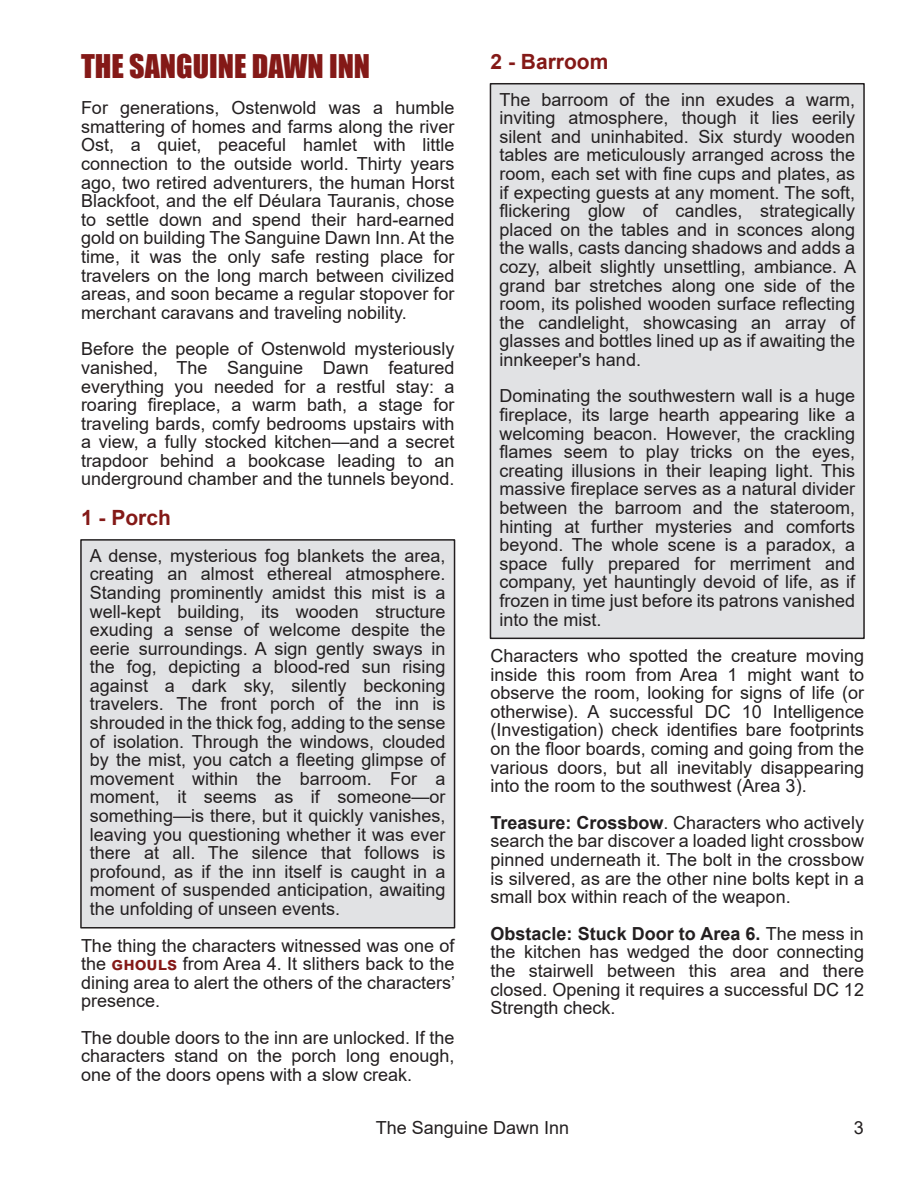
<style>
.page{position:relative;width:918px;height:1188px;background:#fff}
.page>*{position:absolute;margin:0;border:0;box-sizing:border-box;transform-origin:0 0}
.t1{font:30px "Impact";color:#841917}
.t2{font:700 21px "Arial";color:#841917}
.t3{font:18px/18.6px "Arial";color:#231f20;text-align:justify}
.s1{font-weight:700}
</style>
<div class="page">
<div style="left:80px;top:539px;width:375px;height:390px;background:#e1e2e4;border:2px solid #231f20"></div>
<div style="left:490px;top:83px;width:375px;height:556px;background:#e1e2e4;border:2px solid #231f20"></div>
<h1 class="t1" style="left:81px;top:54px;width:291px">THE SANGUINE DAWN INN</h1>
<p class="t3" style="left:81px;top:100px;width:375px">For generations, Ostenwold was a humble smattering of homes and farms along the river Ost, a quiet, peaceful hamlet with little connection to the outside world. Thirty years ago, two retired adventurers, the human Horst Blackfoot, and the elf Déulara Tauranis, chose to settle down and spend their hard-earned gold on building The Sanguine Dawn Inn. At the time, it was the only safe resting place for travelers on the long march between civilized areas, and soon became a regular stopover for merchant caravans and traveling nobility.</p>
<p class="t3" style="left:81px;top:341px;width:375px">Before the people of Ostenwold mysteriously vanished, The Sanguine Dawn featured everything you needed for a restful stay: a roaring fireplace, a warm bath, a stage for traveling bards, comfy bedrooms upstairs with a view, a fully stocked kitchen—and a secret trapdoor behind a bookcase leading to an underground chamber and the tunnels beyond.</p>
<p class="t2" style="left:81px;top:510px;width:91px">1 - Porch</p>
<p class="t3" style="left:90px;top:548px;width:357px">A dense, mysterious fog blankets the area, creating an almost ethereal atmosphere.<br>Standing prominently amidst this mist is a well-kept building, its wooden structure exuding a sense of welcome despite the eerie surroundings. A sign gently sways in the fog, depicting a blood-red sun rising against a dark sky, silently beckoning travelers. The front porch of the inn is shrouded in the thick fog, adding to the sense of isolation. Through the windows, clouded by the mist, you catch a fleeting glimpse of movement within the barroom. For a moment, it seems as if someone—or something—is there, but it quickly vanishes, leaving you questioning whether it was ever there at all. The silence that follows is profound, as if the inn itself is caught in a moment of suspended anticipation, awaiting the unfolding of unseen events.</p>
<p class="t3" style="left:81px;top:938px;width:375px">The thing the characters witnessed was one of the</p>
<p class="t3" style="left:81px;top:956px;width:376px;text-indent:102px">from Area 4. It slithers back to the dining area to alert the others of the characters’ presence.</p>
<p class="t3" style="left:81px;top:1030px;width:375px">The double doors to the inn are unlocked. If the characters stand on the porch long enough, one of the doors opens with a slow creak.</p>
<p class="t2" style="left:490px;top:54px;width:119px">2 - Barroom</p>
<p class="t3" style="left:499px;top:92px;width:358px">The barroom of the inn exudes a warm, inviting atmosphere, though it lies eerily silent and uninhabited. Six sturdy wooden tables are meticulously arranged across the room, each set with fine cups and plates, as if expecting guests at any moment. The soft, flickering glow of candles, strategically placed on the tables and in sconces along the walls, casts dancing shadows and adds a cozy, albeit slightly unsettling, ambiance. A grand bar stretches along one side of the room, its polished wooden surface reflecting the candlelight, showcasing an array of glasses and bottles lined up as if awaiting the innkeeper's hand.</p>
<p class="t3" style="left:499px;top:388px;width:357px">Dominating the southwestern wall is a huge fireplace, its large hearth appearing like a welcoming beacon. However, the crackling flames seem to play tricks on the eyes, creating illusions in their leaping light. This massive fireplace serves as a natural divider between the barroom and the stateroom, hinting at further mysteries and comforts beyond. The whole scene is a paradox, a space fully prepared for merriment and company, yet hauntingly devoid of life, as if frozen in time just before its patrons vanished into the mist.</p>
<p class="t3" style="left:490px;top:648px;width:375px">Characters who spotted the creature moving inside this room from Area 1 might want to observe the room, looking for signs of life (or otherwise). A successful DC 10 Intelligence (Investigation) check identifies bare footprints on the floor boards, coming and going from the various doors, but all inevitably disappearing into the room to the southwest (Area 3).</p>
<p class="t3" style="left:490px;top:815px;width:375px"><span class="s1">Treasure: Crossbow</span>. Characters who actively search the bar discover a loaded light crossbow pinned underneath it. The bolt in the crossbow is silvered, as are the other nine bolts kept in a small box within reach of the weapon.</p>
<p class="t3" style="left:490px;top:926px;width:375px"><span class="s1">Obstacle: Stuck Door to Area 6.</span> The mess in the kitchen has wedged the door connecting the stairwell between this area and there closed. Opening it requires a successful DC 12<br>Strength check.</p>
<p class="t3" style="left:376px;top:1120px;width:195px">The Sanguine Dawn Inn</p>
<p class="t3" style="left:854px;top:1120px;width:12px">3</p>
</div>
